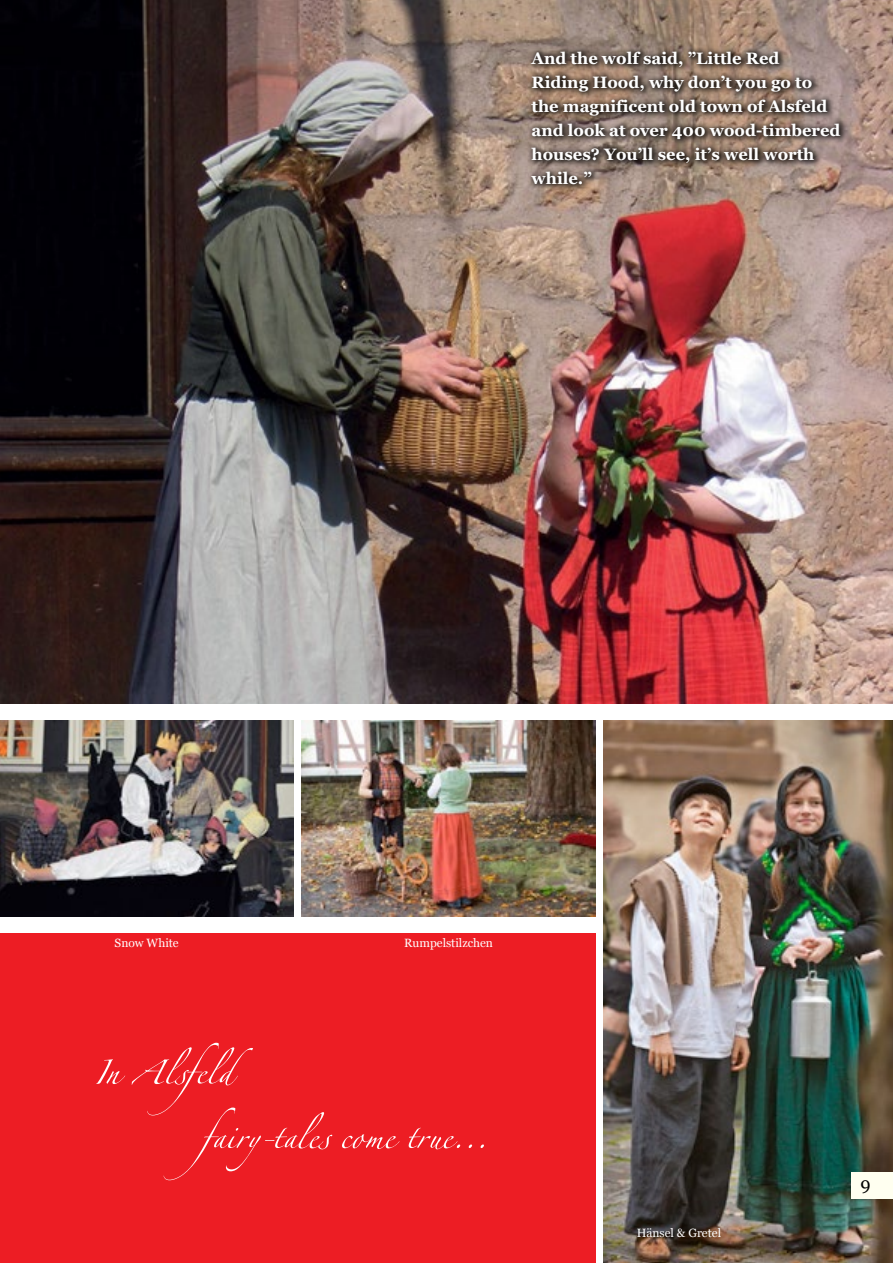
<style>
.page{position:relative;width:893px;height:1263px;background:#fff}
.page>*{position:absolute;margin:0;border:0;box-sizing:border-box;transform-origin:0 0}
.t1{font:54px/64.8px "Linotype Zapfino One";color:#fff}
.t2{font:18px "Georgia";color:#000}
.t3{font:700 16.5px/24px "Vani";color:#fff}
.t4{font:12px "Vani";color:#fff}
</style>
<div class="page">
<img style="left:0;top:0;width:893px;height:704px">
<div style="left:0;top:933px;width:595px;height:330px;background:#ed1d24"></div>
<hr style="left:0;top:721px;width:1px;height:542px;background:#f15b40">
<img style="left:604px;top:721px;width:289px;height:542px">
<div style="left:852px;top:1172px;width:41px;height:27px;background:#fffff0"></div>
<img style="left:0;top:508px;width:1px;height:196px">
<img style="left:0;top:721px;width:293px;height:195px">
<img style="left:302px;top:721px;width:293px;height:195px">
<svg style="left:0;top:1090px;width:1px;height:134px"></svg>
<div style="left:526px;top:47px;width:322px;height:144px;background:#000;opacity:.75"></div>
<p class="t3" style="left:531px;top:46px;width:310px">And the wolf said, ”Little Red<br>Riding Hood, why don’t you go to the magnificent old town of Alsfeld and look at over 400 wood-timbered houses? You’ll see, it’s well worth while.”</p>
<p class="t4" style="left:115px;top:935px;width:66px">Snow White</p>
<p class="t4" style="left:404px;top:935px;width:90px">Rumpelstilzchen</p>
<h1 class="t1" style="left:202px;top:1032px;width:288px;text-indent:-108px">In Alsfeld<br>fairy-tales come true...</h1>
<p class="t4" style="left:637px;top:1225px;width:86px">Hänsel &amp; Gretel</p>
<p class="t2" style="left:860px;top:1173px;width:12px">9</p>
</div>
